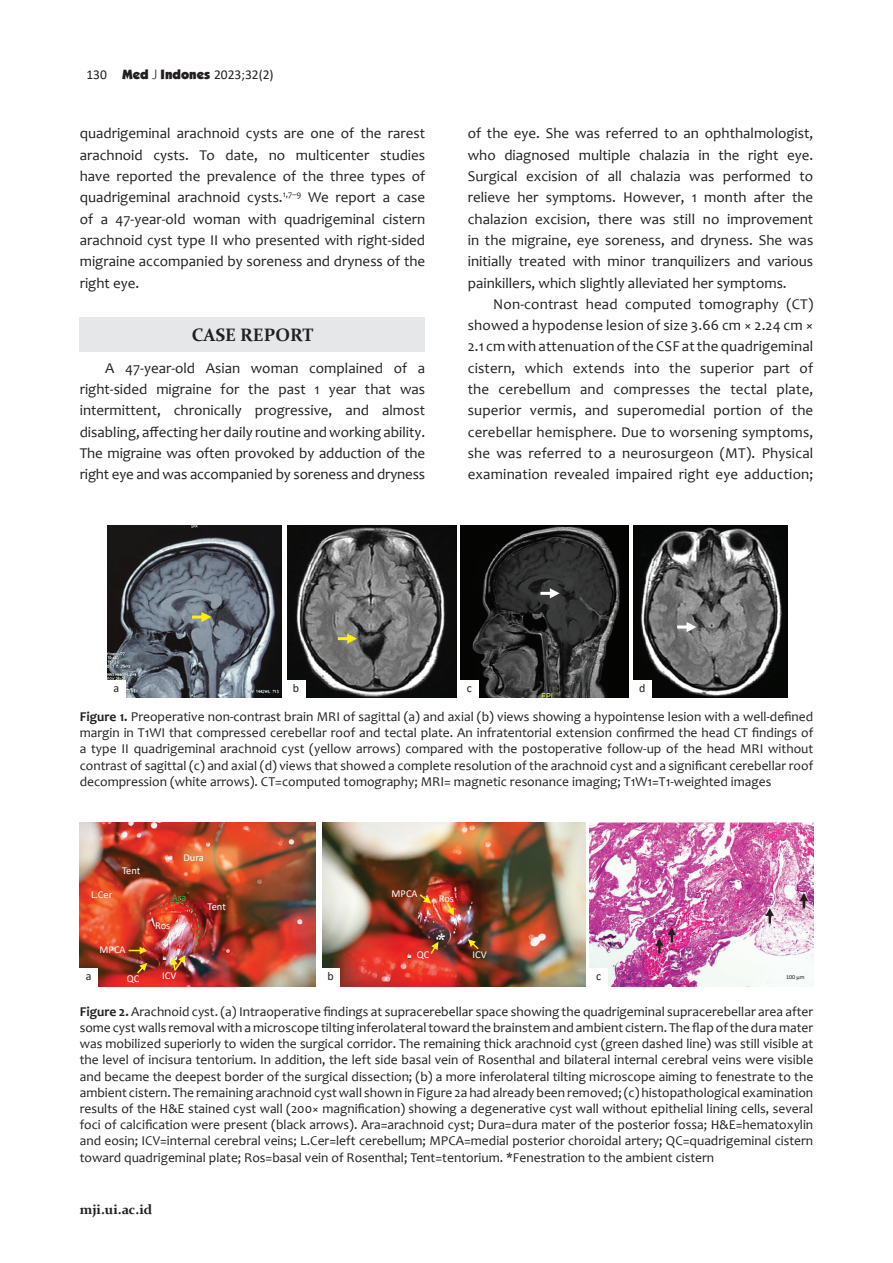
<style>
.page{position:relative;width:893px;height:1263px;background:#fff}
.page>*{position:absolute;margin:0;border:0;box-sizing:border-box;transform-origin:0 0}
.t1{font:700 18px "Constantia";color:#231f20}
.IMRAD{font:16.5px "Candara";color:#fff}
.IMRAD-2{font:15px/21.3px "Candara";color:#231f20;text-align:justify}
.Figure_credit{font:13.5px/16.2px "Candara";color:#231f20;text-align:justify}
.t2{font:13.5px "Calibri";color:#231f20}
.t3{font:700 13.5px "Constantia";color:#231f20}
.IMRAD-3{font:12px "Calibri";color:#231f20}
.IMRAD-4{font:10.5px "Calibri";color:#fff}
.IMRAD-5{font:10.5px "Calibri";color:#40ae49}
.IMRAD-6{font:6px "Calibri";color:#231f20}
.s1{font-family:"Kabel IT Cby BT";font-weight:900}
.s2{font-family:"Kabel IT Cby BT"}
.s3{font-weight:700}
</style>
<div class="page">
<img style="left:634px;top:526px;width:154px;height:172px">
<img style="left:461px;top:526px;width:168px;height:172px">
<img style="left:288px;top:526px;width:168px;height:172px">
<div style="left:80px;top:317px;width:345px;height:34px;background:#e6e7e9"></div>
<img style="left:322px;top:823px;width:263px;height:163px">
<img style="left:80px;top:823px;width:236px;height:163px">
<img style="left:590px;top:823px;width:223px;height:163px">
<div style="left:80px;top:968px;width:18px;height:18px;background:#fff"></div>
<div style="left:460px;top:680px;width:19px;height:18px;background:#fff"></div>
<div style="left:589px;top:968px;width:19px;height:18px;background:#fff"></div>
<div style="left:287px;top:680px;width:18px;height:18px;background:#fff"></div>
<div style="left:321px;top:968px;width:19px;height:19px;background:#fff"></div>
<div style="left:633px;top:680px;width:19px;height:18px;background:#fff"></div>
<img style="left:107px;top:526px;width:175px;height:172px">
<div style="left:107px;top:680px;width:18px;height:19px;background:#fff"></div>
<hr style="left:338px;top:637px;width:15px;height:3px;background:#fff101">
<hr style="left:192px;top:615px;width:15px;height:3px;background:#fff101">
<hr style="left:677px;top:625px;width:15px;height:3px;background:#fff">
<hr style="left:540px;top:592px;width:15px;height:3px;background:#fff">
<svg style="left:347px;top:633px;width:10px;height:11px"></svg>
<svg style="left:201px;top:612px;width:10px;height:10px"></svg>
<svg style="left:686px;top:622px;width:10px;height:10px"></svg>
<svg style="left:655px;top:927px;width:21px;height:26px"></svg>
<svg style="left:766px;top:908px;width:8px;height:15px"></svg>
<svg style="left:800px;top:893px;width:8px;height:15px"></svg>
<svg style="left:550px;top:588px;width:10px;height:10px"></svg>
<svg style="left:129px;top:947px;width:18px;height:7px"></svg>
<img style="left:155px;top:901px;width:46px;height:71px">
<svg style="left:135px;top:963px;width:12px;height:12px"></svg>
<svg style="left:429px;top:942px;width:10px;height:14px"></svg>
<svg style="left:468px;top:939px;width:12px;height:12px"></svg>
<svg style="left:445px;top:901px;width:9px;height:15px"></svg>
<svg style="left:418px;top:893px;width:13px;height:10px"></svg>
<p class="t2" style="left:86px;top:65px;width:189px">130 <span class="s1">Med</span> <span class="s2">J</span> <span class="s1">Indones</span> 2023;32(2)</p>
<p class="IMRAD-2" style="left:80px;top:123px;width:347px">quadrigeminal arachnoid cysts are one of the rarest arachnoid cysts. To date, no multicenter studies have reported the prevalence of the three types of quadrigeminal arachnoid cysts.<sup>1,7–9</sup> We report a case of a 47-year-old woman with quadrigeminal cistern arachnoid cyst type II who presented with right-sided migraine accompanied by soreness and dryness of the right eye.</p>
<p class="t1" style="left:192px;top:323px;width:123px">CASE REPORT</p>
<p class="IMRAD-2" style="left:80px;top:357px;width:347px;text-indent:26px">A 47-year-old Asian woman complained of a right-sided migraine for the past 1 year that was intermittent, chronically progressive, and almost disabling, affecting her daily routine and working ability.<br>The migraine was often provoked by adduction of the right eye and was accompanied by soreness and dryness</p>
<p class="IMRAD-2" style="left:468px;top:123px;width:347px">of the eye. She was referred to an ophthalmologist, who diagnosed multiple chalazia in the right eye.<br>Surgical excision of all chalazia was performed to relieve her symptoms. However, 1 month after the chalazion excision, there was still no improvement in the migraine, eye soreness, and dryness. She was initially treated with minor tranquilizers and various painkillers, which slightly alleviated her symptoms.</p>
<p class="IMRAD-2" style="left:468px;top:293px;width:347px;text-indent:26px">Non-contrast head computed tomography (CT) showed a hypodense lesion of size 3.66 cm × 2.24 cm × 2.1 cm with attenuation of the CSF at the quadrigeminal cistern, which extends into the superior part of the cerebellum and compresses the tectal plate, superior vermis, and superomedial portion of the cerebellar hemisphere. Due to worsening symptoms, she was referred to a neurosurgeon (MT). Physical examination revealed impaired right eye adduction;</p>
<p class="IMRAD-3" style="left:113px;top:680px;width:7px">a</p>
<p class="IMRAD-3" style="left:293px;top:679px;width:8px">b</p>
<p class="IMRAD-3" style="left:467px;top:679px;width:7px">c</p>
<p class="IMRAD-3" style="left:639px;top:679px;width:8px">d</p>
<p class="Figure_credit" style="left:80px;top:708px;width:735px"><span class="s3">Figure 1.</span> Preoperative non-contrast brain MRI of sagittal (a) and axial (b) views showing a hypointense lesion with a well-defined margin in T1WI that compressed cerebellar roof and tectal plate. An infratentorial extension confirmed the head CT findings of a type II quadrigeminal arachnoid cyst (yellow arrows) compared with the postoperative follow-up of the head MRI without contrast of sagittal (c) and axial (d) views that showed a complete resolution of the arachnoid cyst and a significant cerebellar roof decompression (white arrows). CT=computed tomography; MRI= magnetic resonance imaging; T1W1=T1-weighted images</p>
<p class="IMRAD-4" style="left:183px;top:850px;width:22px">Dura</p>
<p class="IMRAD-4" style="left:122px;top:863px;width:20px">Tent</p>
<p class="IMRAD-4" style="left:91px;top:887px;width:23px">L.Cer</p>
<p class="IMRAD-4" style="left:392px;top:886px;width:28px">MPCA</p>
<p class="IMRAD-5" style="left:172px;top:890px;width:16px">Ara</p>
<p class="IMRAD-4" style="left:439px;top:891px;width:17px">Ros</p>
<p class="IMRAD-4" style="left:208px;top:899px;width:20px">Tent</p>
<p class="IMRAD-4" style="left:155px;top:918px;width:17px">Ros</p>
<p class="IMRAD" style="left:437px;top:929px;width:10px">*</p>
<p class="IMRAD-4" style="left:100px;top:943px;width:28px">MPCA</p>
<p class="IMRAD-4" style="left:417px;top:947px;width:14px">QC</p>
<p class="IMRAD-4" style="left:472px;top:947px;width:16px">ICV</p>
<p class="IMRAD-3" style="left:86px;top:967px;width:7px">a</p>
<p class="IMRAD-4" style="left:127px;top:971px;width:14px">QC</p>
<p class="IMRAD-4" style="left:162px;top:968px;width:16px">ICV</p>
<p class="IMRAD-3" style="left:328px;top:968px;width:8px">b</p>
<p class="IMRAD-3" style="left:596px;top:967px;width:7px">c</p>
<p class="IMRAD-6" style="left:786px;top:972px;width:20px">100 µm</p>
<p class="Figure_credit" style="left:80px;top:1003px;width:735px"><span class="s3">Figure 2.</span> Arachnoid cyst. (a) Intraoperative findings at supracerebellar space showing the quadrigeminal supracerebellar area after some cyst walls removal with a microscope tilting inferolateral toward the brainstem and ambient cistern. The flap of the dura mater was mobilized superiorly to widen the surgical corridor. The remaining thick arachnoid cyst (green dashed line) was still visible at the level of incisura tentorium. In addition, the left side basal vein of Rosenthal and bilateral internal cerebral veins were visible and became the deepest border of the surgical dissection; (b) a more inferolateral tilting microscope aiming to fenestrate to the ambient cistern. The remaining arachnoid cyst wall shown in Figure 2a had already been removed; (c) histopathological examination results of the H&amp;E stained cyst wall (200× magnification) showing a degenerative cyst wall without epithelial lining cells, several foci of calcification were present (black arrows). Ara=arachnoid cyst; Dura=dura mater of the posterior fossa; H&amp;E=hematoxylin and eosin; ICV=internal cerebral veins; L.Cer=left cerebellum; MPCA=medial posterior choroidal artery; QC=quadrigeminal cistern toward quadrigeminal plate; Ros=basal vein of Rosenthal; Tent=tentorium. *Fenestration to the ambient cistern</p>
<p class="t3" style="left:80px;top:1200px;width:74px">mji.ui.ac.id</p>
</div>
